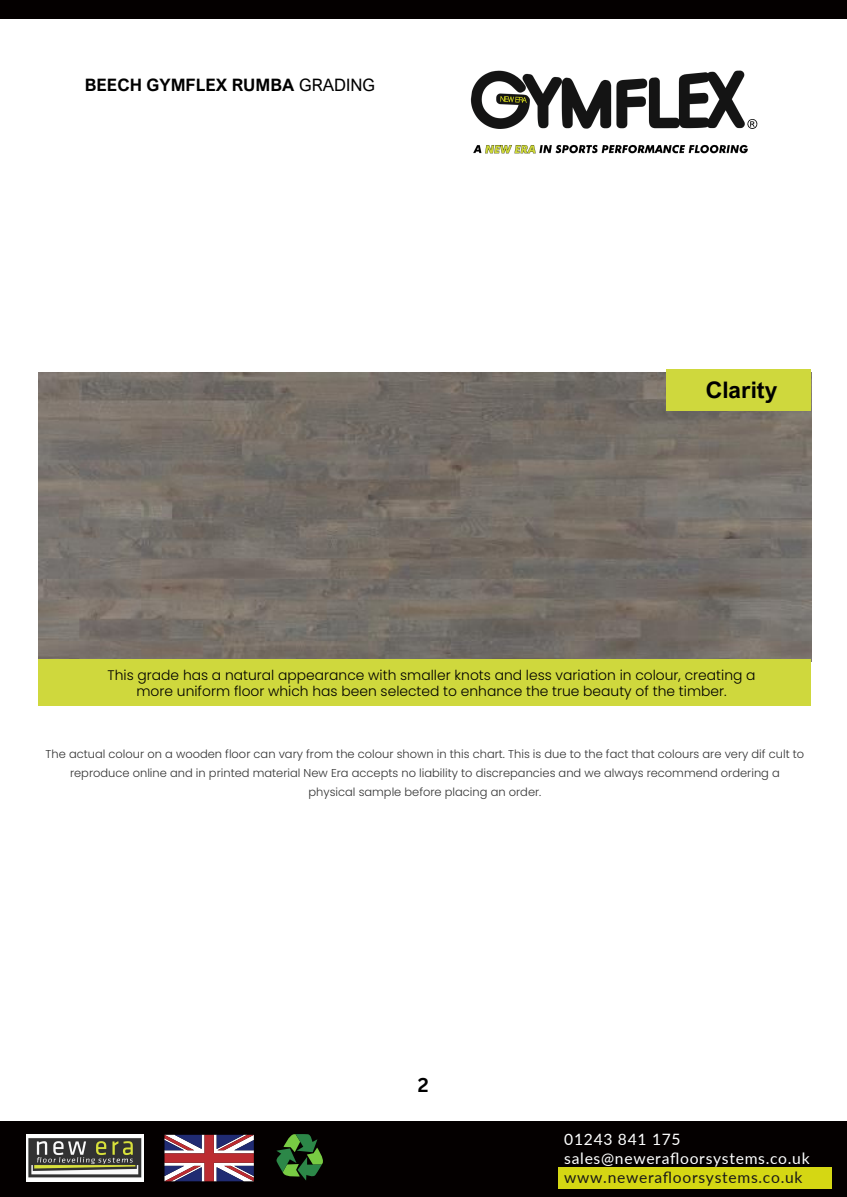
<style>
.page{position:relative;width:847px;height:1197px;background:#fff}
.page>*{position:absolute;margin:0;border:0;box-sizing:border-box;transform-origin:0 0}
.t1{font:700 22.8px "Arial Nova";color:#000}
.t2{font:700 19.5px "Canva Sans";color:#000}
.t3{font:700 17.1px "Arial Nova";color:#000}
.t4{font:15.65px/18.8px "Lato";letter-spacing:.045em;color:#fff}
.t5{font:300 13.85px/16.5px "Poppins";color:#000;text-align:center}
.t6{font:300 11.45px/19.1px "Poppins";color:#333;text-align:center}
.s1{font-weight:400}
.s2{color:#1a1918}
</style>
<div class="page">
<img style="left:39px;top:373px;width:772px;height:285px">
<div style="left:39px;top:658px;width:772px;height:47px;background:#cfd83d"></div>
<div style="left:666px;top:370px;width:144px;height:41px;background:#cfd83d"></div>
<img style="left:470px;top:70px;width:288px;height:84px">
<div style="left:0;top:1120px;width:846px;height:76px;background:#040000"></div>
<img style="left:26px;top:1134px;width:117px;height:47px">
<div style="left:558px;top:1167px;width:273px;height:21px;background:#d5d713"></div>
<svg style="left:276px;top:1134px;width:47px;height:46px"></svg>
<svg style="left:164px;top:1134px;width:90px;height:47px;background:#9a677c"></svg>
<div style="left:0;top:0;width:846px;height:19px;background:#040000"></div>
<p class="t3" style="left:85px;top:74px;width:292px">BEECH GYMFLEX RUMBA <span class="s1">GRADING</span></p>
<p class="t1" style="left:705px;top:375px;width:73px">Clarity</p>
<h1 class="t5" style="left:107px;top:666px;width:649px">This grade has a natural appearance with smaller knots and less variation in colour, creating a more uniform floor which has been selected to enhance the true beauty of the timber.</h1>
<h2 class="t6" style="left:46px;top:744px;width:760px">The actual colour on a wooden floor can vary from the colour shown in this chart. This is due to the fact that colours are very dif cult to reproduce online and in printed material New Era accepts no liability to discrepancies and we always recommend ordering a physical sample before placing an order.</h2>
<p class="t2" style="left:418px;top:1071px;width:12px">2</p>
<h4 class="t4" style="left:564px;top:1129px;width:247px">01243 841 175 sales@newerafloorsystems.co.uk <span class="s2">www.newerafloorsystems.co.uk</span></h4>
</div>
